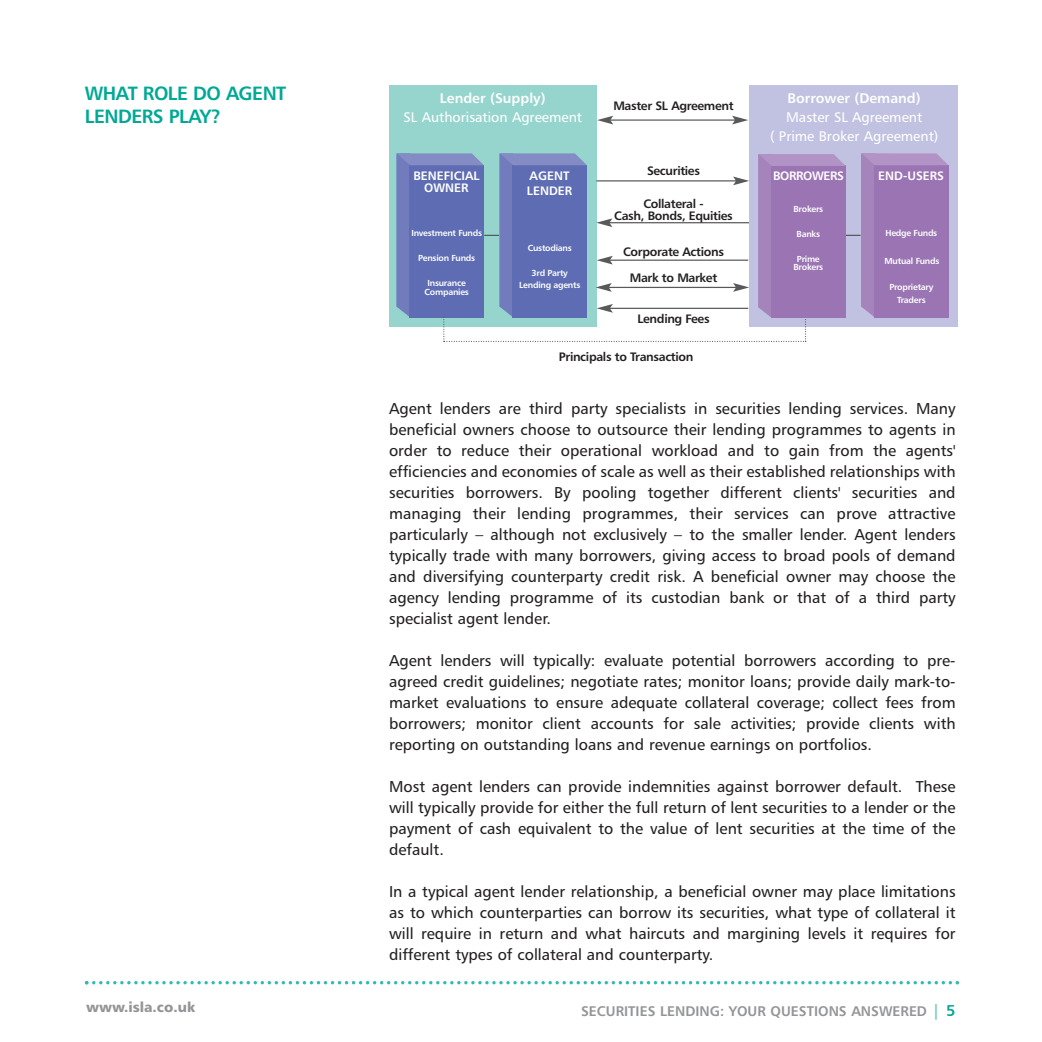
<style>
.page{position:relative;width:1042px;height:1042px;background:#fff}
.page>*{position:absolute;margin:0;border:0;box-sizing:border-box;transform-origin:0 0}
.t1{font:19.25px/22.8px "Humanist 777 BT Bold B";letter-spacing:-.03em;color:#00a895}
.t2{font:15.75px/21px "Humanist 777 BT Roman B";color:#231f20;text-align:justify}
.t3{font:14px/19.2px "Humanist 777 BT Roman B";color:#fff;text-align:center}
.t4{font:14px "Humanist 777 BT Bold B";color:#939598}
.t5{font:14px "Humanist 777 BT Bold B";color:#fff}
.t6{font:14px "Humanist 777 BT Black B";color:#939598}
.t7{font:12.25px/12.2px "Humanist 777 BT Bold B";letter-spacing:-.03em;color:#231f20;text-align:center}
.t8{font:12.25px/12.2px "Humanist 777 BT Bold B";color:#fff;text-align:center}
.t9{font:12.25px "Humanist 777 BT Bold B";letter-spacing:-.03em;color:#fff}
.t10{font:8.75px/8.8px "Humanist 777 BT Bold B";letter-spacing:-.03em;color:#fff;text-align:center}
.s1{font-size:15.75px;color:#7accc4}
.s2{font-size:15.75px;color:#00a895}
</style>
<div class="page">
<div style="left:389px;top:86px;width:207px;height:241px;background:#96d5ce"></div>
<svg style="left:85px;top:981px;width:874px;height:3px"></svg>
<hr style="left:610px;top:119px;width:125px;height:2px;background:#58595b">
<svg style="left:597px;top:116px;width:16px;height:8px"></svg>
<svg style="left:732px;top:116px;width:16px;height:8px"></svg>
<div style="left:749px;top:86px;width:209px;height:241px;background:#c1c1e1"></div>
<svg style="left:396px;top:153px;width:552px;height:189px"></svg>
<p class="t1" style="left:85px;top:83px;width:203px">WHAT ROLE DO AGENT<br>LENDERS PLAY?</p>
<p class="t5" style="left:440px;top:92px;width:107px">Lender (Supply)</p>
<p class="t3" style="left:403px;top:108px;width:180px">SL Authorisation Agreement</p>
<p class="t7" style="left:613px;top:101px;width:122px">Master SL Agreement</p>
<p class="t8" style="left:413px;top:170px;width:68px">BENEFICIAL<br>OWNER</p>
<p class="t10" style="left:411px;top:229px;width:72px">Investment Funds</p>
<p class="t10" style="left:418px;top:254px;width:58px">Pension Funds</p>
<p class="t10" style="left:424px;top:279px;width:46px">Insurance<br>Companies</p>
<p class="t7" style="left:647px;top:166px;width:54px">Securities</p>
<p class="t7" style="left:614px;top:198px;width:120px">Collateral -<br>Cash, Bonds, Equities</p>
<p class="t7" style="left:623px;top:239px;width:102px;line-height:26.2px">Corporate Actions<br>Mark to Market</p>
<p class="t7" style="left:637px;top:313px;width:74px">Lending Fees</p>
<p class="t7" style="left:559px;top:351px;width:136px">Principals to Transaction</p>
<p class="t8" style="left:527px;top:169px;width:47px;line-height:14.7px;text-align:left">AGENT<br>LENDER</p>
<p class="t10" style="left:528px;top:244px;width:46px">Custodians</p>
<p class="t10" style="left:519px;top:267px;width:63px;line-height:12.2px">3rd Party<br>Lending agents</p>
<p class="t5" style="left:787px;top:92px;width:135px">Borrower (Demand)</p>
<p class="t3" style="left:770px;top:108px;width:170px">Master SL Agreement<br>( Prime Broker Agreement)</p>
<p class="t9" style="left:773px;top:170px;width:73px">BORROWERS</p>
<p class="t10" style="left:793px;top:205px;width:31px">Brokers</p>
<p class="t10" style="left:796px;top:230px;width:25px">Banks</p>
<p class="t10" style="left:793px;top:254px;width:31px">Prime<br>Brokers</p>
<p class="t8" style="left:878px;top:170px;width:67px">END-USERS</p>
<p class="t10" style="left:885px;top:229px;width:53px">Hedge Funds</p>
<p class="t10" style="left:884px;top:257px;width:56px">Mutual Funds</p>
<p class="t10" style="left:889px;top:282px;width:46px;line-height:12.2px">Proprietary<br>Traders</p>
<p class="t2" style="left:389px;top:399px;width:568px">Agent lenders are third party specialists in securities lending services. Many beneficial owners choose to outsource their lending programmes to agents in order to reduce their operational workload and to gain from the agents' efficiencies and economies of scale as well as their established relationships with securities borrowers. By pooling together different clients' securities and managing their lending programmes, their services can prove attractive particularly – although not exclusively – to the smaller lender. Agent lenders typically trade with many borrowers, giving access to broad pools of demand and diversifying counterparty credit risk. A beneficial owner may choose the agency lending programme of its custodian bank or that of a third party specialist agent lender.</p>
<p class="t2" style="left:389px;top:651px;width:568px">Agent lenders will typically: evaluate potential borrowers according to pre&shy;agreed credit guidelines; negotiate rates; monitor loans; provide daily mark-to&shy;market evaluations to ensure adequate collateral coverage; collect fees from borrowers; monitor client accounts for sale activities; provide clients with reporting on outstanding loans and revenue earnings on portfolios.</p>
<p class="t2" style="left:389px;top:777px;width:568px">Most agent lenders can provide indemnities against borrower default. These will typically provide for either the full return of lent securities to a lender or the payment of cash equivalent to the value of lent securities at the time of the default.</p>
<p class="t2" style="left:389px;top:882px;width:568px">In a typical agent lender relationship, a beneficial owner may place limitations as to which counterparties can borrow its securities, what type of collateral it will require in return and what haircuts and margining levels it requires for different types of collateral and counterparty.</p>
<p class="t6" style="left:86px;top:1001px;width:111px">www.isla.co.uk</p>
<p class="t4" style="left:581px;top:1005px;width:376px">SECURITIES LENDING: YOUR QUESTIONS ANSWERED <span class="s1">|</span> <span class="s2">5</span></p>
</div>
